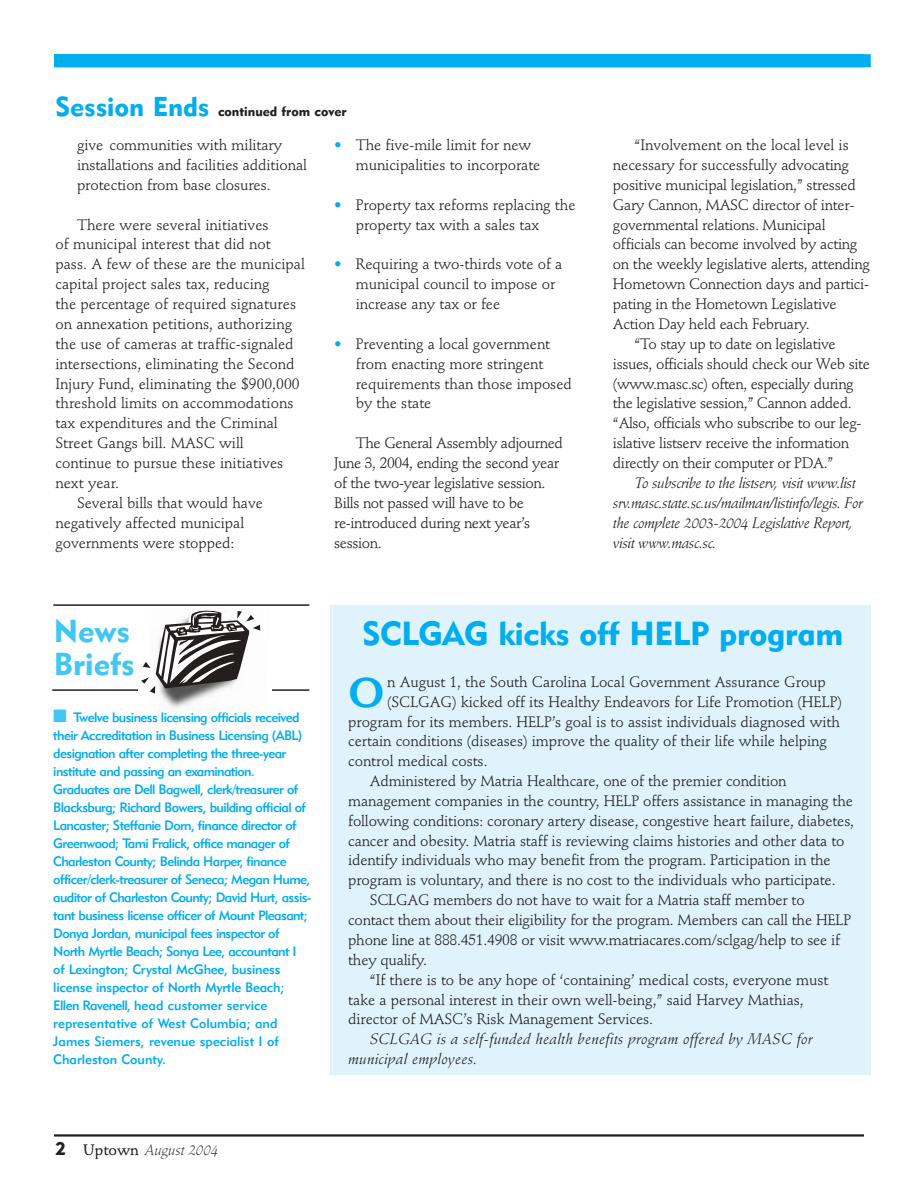
<style>
.page{position:relative;width:918px;height:1188px;background:#fff}
.page>*{position:absolute;margin:0;border:0;box-sizing:border-box;transform-origin:0 0}
.t1{font:700 41.25px "Stempel Schneidler";color:#00adef}
.t2{font:33px "Geometric 415 BT Black A";letter-spacing:-.01em;color:#00adef}
.t3{font:31.5px/33px "Geometric 415 BT Black A";color:#41c7f4}
.t4{font:15px/19.8px "Stempel Schneidler";letter-spacing:-.005em;color:#231f1f}
.t5{font:15px/20px "Stempel Schneidler";letter-spacing:-.025em;color:#231f1f}
.t6{font:italic 15px/20px "Stempel Schneidler";letter-spacing:-.025em;color:#231f1f}
.t7{font:italic 15px/20px "Stempel Schneidler";letter-spacing:.015em;color:#231f1f}
.t8{font:italic 300 15px "Stempel Schneidler";color:#231f1f}
.t9{font:13.5px/18px "Geometric 415 BT Medium A";letter-spacing:-.045em;color:#00adef}
.t10{font:13.5px "Geometric 415 BT Black A";color:#231f1f}
.s1{font-size:27px;color:#00adef}
.s2{color:#00adef}
.s3{color:#41c7f4}
.s4{font-family:"Geometric 415 BT Black A";font-weight:400;font-style:normal;font-size:18px}
.s5{font-weight:500;font-style:normal}
</style>
<div class="page">
<hr style="left:54px;top:1134px;width:810px;height:3px;background:#231f1f">
<div style="left:55px;top:54px;width:816px;height:13px;background:#00adef"></div>
<div style="left:331px;top:605px;width:540px;height:469px;background:#e0f3fd"></div>
<hr style="left:52px;top:689px;width:257px;height:2px;background:#231f1f">
<div style="left:138px;top:606px;width:133px;height:107px;background:#fff"></div>
<hr style="left:53px;top:604px;width:256px;height:2px;background:#231f1f">
<svg style="left:141px;top:604px;width:119px;height:103px"></svg>
<p class="t10" style="left:55px;top:106px;width:293px"><span class="s1">Session Ends</span> continued from cover</p>
<p class="t4" style="left:77px;top:137px;width:232px">give communities with military installations and facilities additional protection from base closures.</p>
<p class="t4" style="left:77px;top:216px;width:193px">There were several initiatives</p>
<p class="t4" style="left:55px;top:236px;width:217px">of municipal interest that did not</p>
<p class="t4" style="left:55px;top:256px;width:251px">pass. A few of these are the municipal</p>
<p class="t4" style="left:55px;top:276px;width:216px">capital project sales tax, reducing</p>
<p class="t4" style="left:55px;top:296px;width:242px">the percentage of required signatures</p>
<p class="t4" style="left:55px;top:315px;width:238px">on annexation petitions, authorizing</p>
<p class="t4" style="left:55px;top:335px;width:240px">the use of cameras at traffic-signaled</p>
<p class="t4" style="left:55px;top:355px;width:241px">intersections, eliminating the Second</p>
<p class="t4" style="left:55px;top:375px;width:246px">Injury Fund, eliminating the $900,000</p>
<p class="t4" style="left:55px;top:395px;width:240px">threshold limits on accommodations</p>
<p class="t4" style="left:55px;top:415px;width:224px">tax expenditures and the Criminal</p>
<p class="t4" style="left:55px;top:435px;width:190px">Street Gangs bill. MASC will</p>
<p class="t4" style="left:55px;top:455px;width:229px">continue to pursue these initiatives</p>
<p class="t4" style="left:55px;top:474px;width:65px">next year.</p>
<p class="t4" style="left:77px;top:494px;width:187px">Several bills that would have</p>
<p class="t4" style="left:55px;top:514px;width:190px">negatively affected municipal</p>
<p class="t4" style="left:55px;top:534px;width:180px">governments were stopped:</p>
<p class="t4" style="left:356px;top:137px;width:186px;text-indent:-22px"><span class="s2">•</span> The five-mile limit for new municipalities to incorporate</p>
<p class="t4" style="left:356px;top:196px;width:221px;text-indent:-22px"><span class="s2">•</span> Property tax reforms replacing the property tax with a sales tax</p>
<p class="t4" style="left:356px;top:256px;width:208px;text-indent:-22px"><span class="s2">•</span> Requiring a two-thirds vote of a municipal council to impose or increase any tax or fee</p>
<p class="t4" style="left:356px;top:335px;width:218px;text-indent:-22px"><span class="s2">•</span> Preventing a local government from enacting more stringent requirements than those imposed by the state</p>
<p class="t5" style="left:334px;top:435px;width:230px;text-indent:22px">The General Assembly adjourned<br>June 3, 2004, ending the second year of the two-year legislative session.<br>Bills not passed will have to be re-introduced during next year’s session.</p>
<p class="t4" style="left:635px;top:137px;width:216px">“Involvement on the local level is</p>
<p class="t4" style="left:613px;top:156px;width:238px">necessary for successfully advocating</p>
<p class="t4" style="left:613px;top:176px;width:244px">positive municipal legislation,” stressed</p>
<p class="t4" style="left:613px;top:196px;width:243px">Gary Cannon, MASC director of inter-</p>
<p class="t4" style="left:613px;top:216px;width:214px">governmental relations. Municipal</p>
<p class="t4" style="left:613px;top:236px;width:246px">officials can become involved by acting</p>
<p class="t4" style="left:613px;top:256px;width:259px">on the weekly legislative alerts, attending</p>
<p class="t4" style="left:613px;top:276px;width:258px">Hometown Connection days and partici-</p>
<p class="t4" style="left:613px;top:296px;width:225px">pating in the Hometown Legislative</p>
<p class="t4" style="left:613px;top:315px;width:198px">Action Day held each February.</p>
<p class="t5" style="left:635px;top:335px;width:203px">“To stay up to date on legislative</p>
<p class="t5" style="left:613px;top:355px;width:259px">issues, officials should check our Web site</p>
<p class="t5" style="left:613px;top:375px;width:242px">(www.masc.sc) often, especially during</p>
<p class="t5" style="left:613px;top:395px;width:240px">the legislative session,” Cannon added.</p>
<p class="t5" style="left:613px;top:415px;width:250px">“Also, officials who subscribe to our leg-</p>
<p class="t5" style="left:613px;top:435px;width:238px">islative listserv receive the information</p>
<p class="t5" style="left:613px;top:454px;width:222px">directly on their computer or PDA.”</p>
<p class="t6" style="left:613px;top:474px;width:251px;text-indent:22px">To subscribe to the listserv, visit www.list srv.masc.state.sc.us/mailman/listinfo/legis. For the complete 2003-2004 Legislative Report, visit www.masc.sc.</p>
<h3 class="t3" style="left:54px;top:618px;width:82px">News<br>Briefs</h3>
<p class="t9" style="left:53px;top:710px;width:260px"><span class="s3">■</span> Twelve business licensing officials received their Accreditation in Business Licensing (ABL) designation after completing the three-year institute and passing an examination.<br>Graduates are Dell Bagwell, clerk/treasurer of Blacksburg; Richard Bowers, building official of Lancaster; Steffanie Dorn, finance director of Greenwood; Tami Fralick, office manager of Charleston County; Belinda Harper, finance officer/clerk-treasurer of Seneca; Megan Hume, auditor of Charleston County; David Hurt, assis&shy;tant business license officer of Mount Pleasant; Donya Jordan, municipal fees inspector of North Myrtle Beach; Sonya Lee, accountant I of Lexington; Crystal McGhee, business license inspector of North Myrtle Beach; Ellen Ravenell, head customer service representative of West Columbia; and James Siemers, revenue specialist I of Charleston County.</p>
<p class="t8" style="left:56px;top:1144px;width:164px"><span class="s4">2</span> <span class="s5">Uptown</span> August 2004</p>
<h2 class="t2" style="left:362px;top:621px;width:482px">SCLGAG kicks off HELP program</h2>
<h1 class="t1" style="left:348px;top:676px;width:38px">O</h1>
<p class="t4" style="left:387px;top:673px;width:440px">n August 1, the South Carolina Local Government Assurance Group</p>
<p class="t4" style="left:387px;top:693px;width:456px">(SCLGAG) kicked off its Healthy Endeavors for Life Promotion (HELP)</p>
<p class="t4" style="left:348px;top:713px;width:493px">program for its members. HELP’s goal is to assist individuals diagnosed with</p>
<p class="t4" style="left:348px;top:733px;width:480px">certain conditions (diseases) improve the quality of their life while helping</p>
<p class="t4" style="left:348px;top:753px;width:141px">control medical costs.</p>
<p class="t4" style="left:370px;top:772px;width:418px">Administered by Matria Healthcare, one of the premier condition</p>
<p class="t4" style="left:348px;top:792px;width:506px">management companies in the country, HELP offers assistance in managing the</p>
<p class="t4" style="left:348px;top:812px;width:507px">following conditions: coronary artery disease, congestive heart failure, diabetes,</p>
<p class="t4" style="left:348px;top:832px;width:498px">cancer and obesity. Matria staff is reviewing claims histories and other data to</p>
<p class="t4" style="left:348px;top:852px;width:484px">identify individuals who may benefit from the program. Participation in the</p>
<p class="t4" style="left:348px;top:872px;width:489px">program is voluntary, and there is no cost to the individuals who participate.</p>
<p class="t4" style="left:370px;top:892px;width:436px">SCLGAG members do not have to wait for a Matria staff member to</p>
<p class="t4" style="left:348px;top:912px;width:504px">contact them about their eligibility for the program. Members can call the HELP</p>
<p class="t4" style="left:348px;top:931px;width:493px">phone line at 888.451.4908 or visit www.matriacares.com/sclgag/help to see if</p>
<p class="t4" style="left:348px;top:951px;width:80px">they qualify.</p>
<p class="t4" style="left:370px;top:971px;width:460px">“If there is to be any hope of ‘containing’ medical costs, everyone must</p>
<p class="t4" style="left:348px;top:991px;width:457px">take a personal interest in their own well-being,” said Harvey Mathias,</p>
<p class="t4" style="left:348px;top:1011px;width:306px">director of MASC’s Risk Management Services.</p>
<p class="t7" style="left:348px;top:1031px;width:466px;text-indent:22px">SCLGAG is a self-funded health benefits program offered by MASC for municipal employees.</p>
</div>
